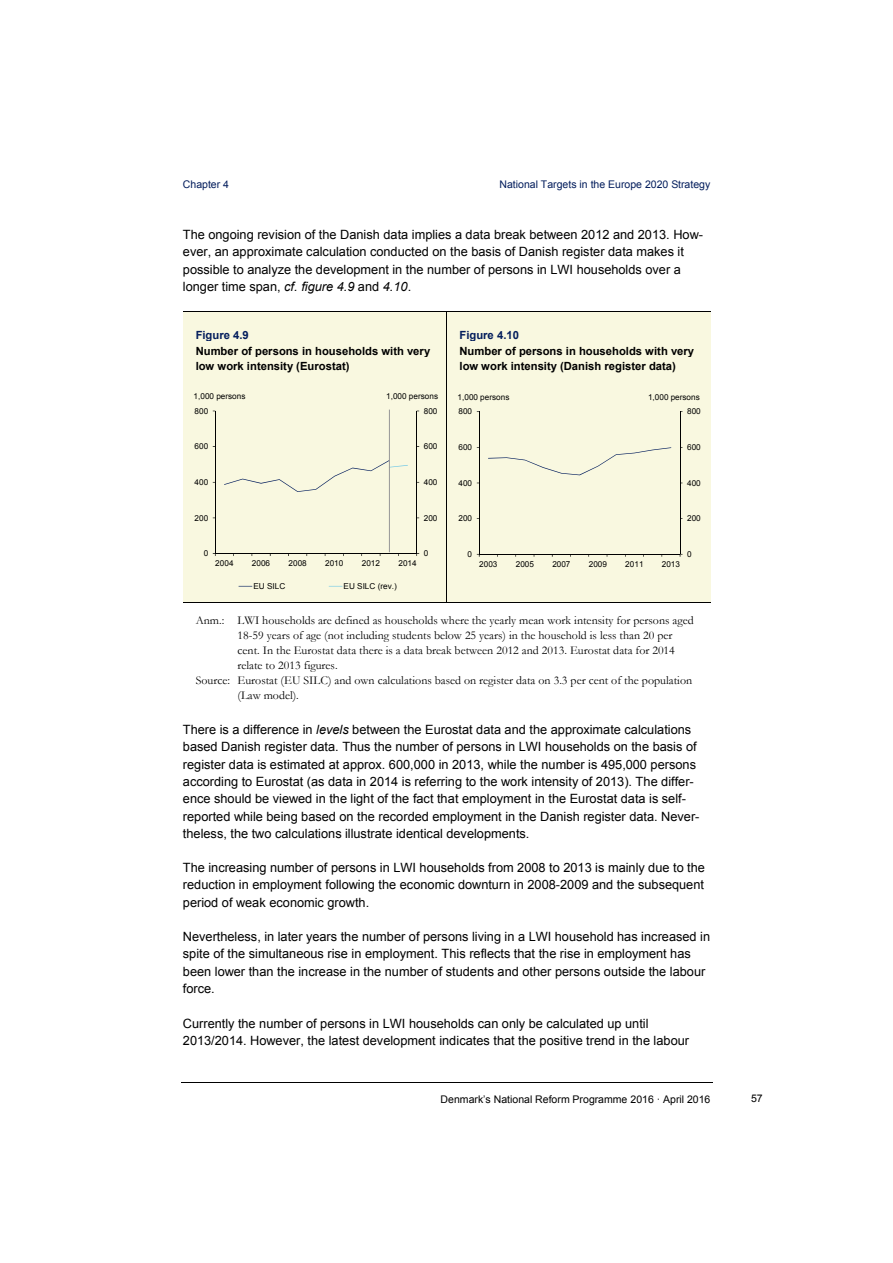
<style>
.page{position:relative;width:893px;height:1263px;background:#fff}
.page>*{position:absolute;margin:0;border:0;box-sizing:border-box;transform-origin:0 0}
.t1{font:12.75px/17.2px "Arial";color:#000}
.t2{font:12px "Garamond";color:#000}
.t3{font:700 11.25px/15.8px "Arial";color:#000}
.t4{font:700 11.25px "Arial";letter-spacing:-.005em;color:#031d5c}
.t5{font:10.5px "Arial";color:#000}
.t6{font:10.5px "Arial";color:#031d5c}
.t7{font:8.25px "Arial";letter-spacing:.005em;color:#000}
.s1{font-style:italic}
</style>
<div class="page">
<hr style="left:181px;top:1082px;width:531px;height:1px;background:#000">
<div style="left:183px;top:311px;width:263px;height:30px;background:#f9f8e0"></div>
<div style="left:183px;top:341px;width:263px;height:16px;background:#f9f8e0"></div>
<div style="left:183px;top:357px;width:263px;height:32px;background:#f9f8e0"></div>
<div style="left:183px;top:389px;width:263px;height:212px;background:#f9f8e0"></div>
<div style="left:447px;top:311px;width:263px;height:30px;background:#f9f8e0"></div>
<div style="left:447px;top:341px;width:263px;height:16px;background:#f9f8e0"></div>
<div style="left:447px;top:357px;width:263px;height:32px;background:#f9f8e0"></div>
<div style="left:447px;top:389px;width:263px;height:213px;background:#f9f8e0"></div>
<hr style="left:183px;top:311px;width:527px;height:1px;background:#000">
<hr style="left:446px;top:311px;width:1px;height:291px;background:#000">
<hr style="left:183px;top:602px;width:527px;height:1px;background:#000">
<hr style="left:416px;top:411px;width:1px;height:143px;background:#000">
<hr style="left:215px;top:411px;width:1px;height:143px;background:#000">
<hr style="left:215px;top:553px;width:202px;height:1px;background:#000">
<svg style="left:224px;top:460px;width:165px;height:32px"></svg>
<hr style="left:389px;top:465px;width:19px;height:3px;background:#74c9e6">
<svg style="left:238px;top:586px;width:14px;height:1px"></svg>
<svg style="left:329px;top:586px;width:13px;height:1px"></svg>
<hr style="left:389px;top:410px;width:1px;height:142px;background:#969696">
<hr style="left:680px;top:412px;width:1px;height:142px;background:#000">
<hr style="left:479px;top:412px;width:1px;height:142px;background:#000">
<hr style="left:479px;top:554px;width:201px;height:1px;background:#000">
<svg style="left:488px;top:447px;width:183px;height:28px"></svg>
<p class="t6" style="left:183px;top:178px;width:48px">Chapter 4</p>
<p class="t6" style="left:499px;top:178px;width:212px">National Targets in the Europe 2020 Strategy</p>
<p class="t1" style="left:183px;top:226px;width:522px">The ongoing revision of the Danish data implies a data break between 2012 and 2013. How&shy;ever, an approximate calculation conducted on the basis of Danish register data makes it possible to analyze the development in the number of persons in LWI households over a longer time span, <span class="s1">cf. figure 4.9</span> and <span class="s1">4.10</span>.</p>
<p class="t4" style="left:196px;top:329px;width:55px">Figure 4.9</p>
<p class="t3" style="left:196px;top:343px;width:236px">Number of persons in households with very low work intensity (Eurostat)</p>
<p class="t4" style="left:459px;top:329px;width:61px">Figure 4.10</p>
<p class="t3" style="left:459px;top:343px;width:236px">Number of persons in households with very low work intensity (Danish register data)</p>
<p class="t7" style="left:194px;top:392px;width:53px">1,000 persons</p>
<p class="t7" style="left:386px;top:392px;width:53px">1,000 persons</p>
<p class="t7" style="left:458px;top:392px;width:53px">1,000 persons</p>
<p class="t7" style="left:648px;top:393px;width:53px">1,000 persons</p>
<p class="t7" style="left:195px;top:406px;width:15px">800</p>
<p class="t7" style="left:424px;top:406px;width:15px">800</p>
<p class="t7" style="left:458px;top:407px;width:15px">800</p>
<p class="t7" style="left:687px;top:407px;width:15px">800</p>
<p class="t7" style="left:195px;top:442px;width:15px">600</p>
<p class="t7" style="left:424px;top:442px;width:15px">600</p>
<p class="t7" style="left:458px;top:443px;width:15px">600</p>
<p class="t7" style="left:687px;top:443px;width:15px">600</p>
<p class="t7" style="left:195px;top:477px;width:15px">400</p>
<p class="t7" style="left:424px;top:477px;width:15px">400</p>
<p class="t7" style="left:458px;top:478px;width:15px">400</p>
<p class="t7" style="left:687px;top:478px;width:15px">400</p>
<p class="t7" style="left:195px;top:513px;width:15px">200</p>
<p class="t7" style="left:424px;top:513px;width:15px">200</p>
<p class="t7" style="left:458px;top:514px;width:15px">200</p>
<p class="t7" style="left:687px;top:514px;width:15px">200</p>
<p class="t7" style="left:204px;top:549px;width:6px">0</p>
<p class="t7" style="left:424px;top:549px;width:6px">0</p>
<p class="t7" style="left:468px;top:549px;width:6px">0</p>
<p class="t7" style="left:687px;top:549px;width:6px">0</p>
<p class="t7" style="left:215px;top:558px;width:20px">2004</p>
<p class="t7" style="left:252px;top:558px;width:20px">2006</p>
<p class="t7" style="left:289px;top:558px;width:20px">2008</p>
<p class="t7" style="left:325px;top:558px;width:20px">2010</p>
<p class="t7" style="left:362px;top:558px;width:20px">2012</p>
<p class="t7" style="left:398px;top:558px;width:20px">2014</p>
<p class="t7" style="left:253px;top:581px;width:33px">EU SILC</p>
<p class="t7" style="left:344px;top:581px;width:55px">EU SILC (rev.)</p>
<p class="t7" style="left:479px;top:559px;width:20px">2003</p>
<p class="t7" style="left:516px;top:559px;width:20px">2005</p>
<p class="t7" style="left:552px;top:559px;width:20px">2007</p>
<p class="t7" style="left:589px;top:559px;width:20px">2009</p>
<p class="t7" style="left:625px;top:559px;width:20px">2011</p>
<p class="t7" style="left:662px;top:559px;width:20px">2013</p>
<p class="t2" style="left:196px;top:614px;width:500px">Anm.: LWI households are defined as households where the yearly mean work intensity for persons aged</p>
<p class="t2" style="left:238px;top:629px;width:436px">18-59 years of age (not including students below 25 years) in the household is less than 20 per</p>
<p class="t2" style="left:238px;top:644px;width:439px">cent. In the Eurostat data there is a data break between 2012 and 2013. Eurostat data for 2014</p>
<p class="t2" style="left:238px;top:659px;width:102px">relate to 2013 figures.</p>
<p class="t2" style="left:196px;top:674px;width:498px">Source: Eurostat (EU SILC) and own calculations based on register data on 3.3 per cent of the population</p>
<p class="t2" style="left:238px;top:689px;width:63px">(Law model).</p>
<p class="t1" style="left:183px;top:721px;width:518px">There is a difference in <span class="s1">levels</span> between the Eurostat data and the approximate calculations based Danish register data. Thus the number of persons in LWI households on the basis of register data is estimated at approx. 600,000 in 2013, while the number is 495,000 persons according to Eurostat (as data in 2014 is referring to the work intensity of 2013). The differ&shy;ence should be viewed in the light of the fact that employment in the Eurostat data is self&shy;reported while being based on the recorded employment in the Danish register data. Never&shy;theless, the two calculations illustrate identical developments.</p>
<p class="t1" style="left:183px;top:859px;width:524px;text-align:justify">The increasing number of persons in LWI households from 2008 to 2013 is mainly due to the reduction in employment following the economic downturn in 2008-2009 and the subsequent period of weak economic growth.</p>
<p class="t1" style="left:183px;top:928px;width:529px">Nevertheless, in later years the number of persons living in a LWI household has increased in spite of the simultaneous rise in employment. This reflects that the rise in employment has been lower than the increase in the number of students and other persons outside the labour force.</p>
<p class="t1" style="left:183px;top:1014px;width:508px">Currently the number of persons in LWI households can only be calculated up until<br>2013/2014. However, the latest development indicates that the positive trend in the labour</p>
<p class="t5" style="left:441px;top:1093px;width:271px">Denmark’s National Reform Programme 2016 · April 2016</p>
<p class="t5" style="left:751px;top:1093px;width:13px">57</p>
</div>
